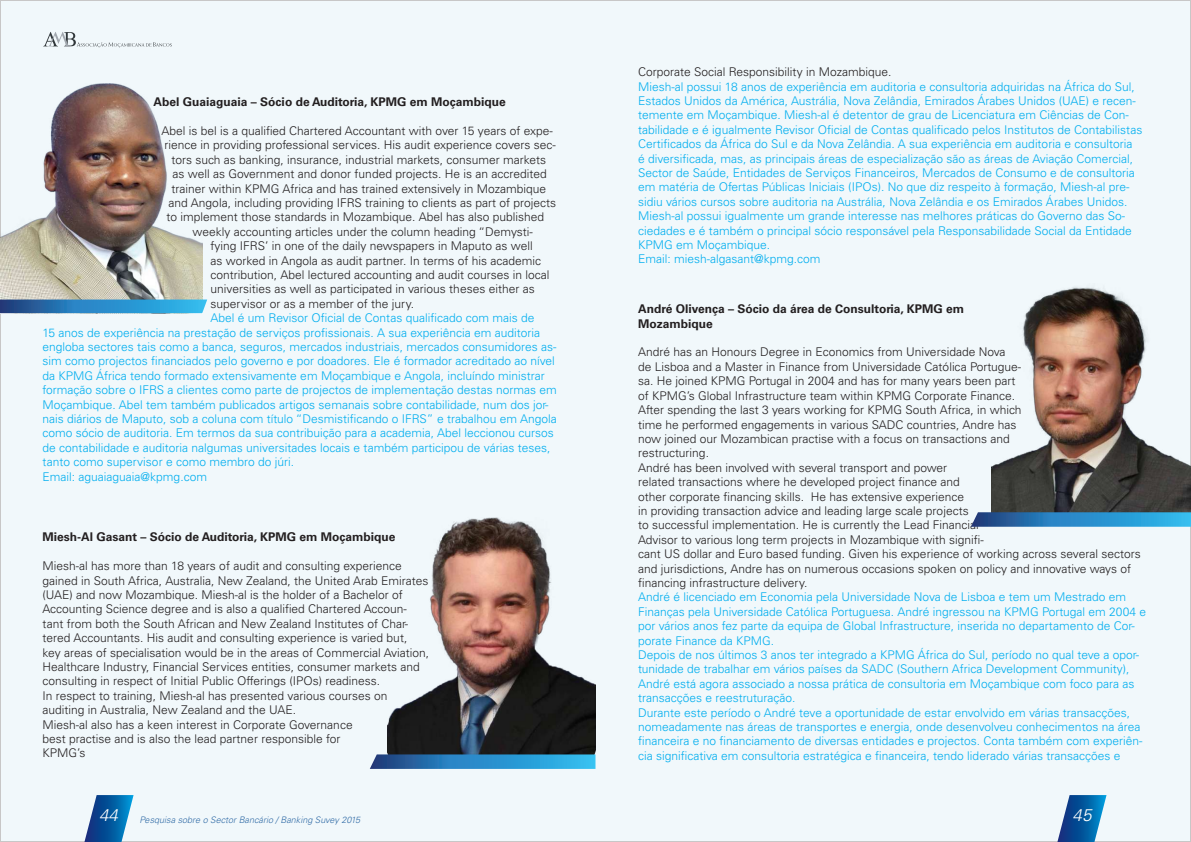
<style>
.page{position:relative;width:1191px;height:842px;background:#fff}
.page>*{position:absolute;margin:0;border:0;box-sizing:border-box;transform-origin:0 0}
.t1{font:italic 300 17px "Univers LT Std";color:#fff}
.t2{font:300 12px/14.4px "Univers LT Std";color:#00aeef}
.t3{font:300 12px/14.4px "Univers LT Std";color:#231f20}
.t4{font:700 12px/14.4px "Univers LT Std";color:#231f20}
.t5{font:italic 300 9px "Univers LT Std";color:#014790}
</style>
<div class="page">
<div style="left:0;top:0;width:1190px;height:841px;background:#f1f8fb"></div>
<img style="left:0;top:76px;width:202px;height:223px">
<svg style="left:0;top:299px;width:207px;height:14px;background:#3189c1"></svg>
<img style="left:387px;top:517px;width:208px;height:237px">
<svg style="left:370px;top:754px;width:225px;height:15px;background:#2d87c0"></svg>
<svg style="left:84px;top:795px;width:50px;height:47px"></svg>
<svg style="left:1057px;top:795px;width:49px;height:47px"></svg>
<img style="left:991px;top:284px;width:200px;height:228px">
<svg style="left:971px;top:512px;width:220px;height:15px;background:#3089c2"></svg>
<p class="t4" style="left:154px;top:95px;width:354px">Abel Guaiaguaia – Sócio de Auditoria, KPMG em Moçambique</p>
<p class="t3" style="left:162px;top:123px;width:393px">Abel is bel is a qualified Chartered Accountant with over 15 years of expe-</p>
<p class="t3" style="left:165px;top:138px;width:393px">rience in providing professional services. His audit experience covers sec-</p>
<p class="t3" style="left:172px;top:152px;width:376px">tors such as banking, insurance, industrial markets, consumer markets</p>
<p class="t3" style="left:173px;top:167px;width:376px">as well as Government and donor funded projects. He is an accredited</p>
<p class="t3" style="left:172px;top:181px;width:376px">trainer within KPMG Africa and has trained extensively in Mozambique</p>
<p class="t3" style="left:169px;top:195px;width:389px">and Angola, including providing IFRS training to clients as part of projects</p>
<p class="t3" style="left:167px;top:210px;width:379px">to implement those standards in Mozambique. Abel has also published</p>
<p class="t3" style="left:193px;top:224px;width:342px">weekly accounting articles under the column heading “Demysti-</p>
<p class="t3" style="left:211px;top:239px;width:324px">fying IFRS’ in one of the daily newspapers in Maputo as well</p>
<p class="t3" style="left:211px;top:253px;width:332px">as worked in Angola as audit partner. In terms of his academic</p>
<p class="t3" style="left:211px;top:267px;width:340px">contribution, Abel lectured accounting and audit courses in local</p>
<p class="t3" style="left:211px;top:282px;width:325px">universities as well as participated in various theses either as</p>
<p class="t3" style="left:211px;top:296px;width:205px">supervisor or as a member of the jury.</p>
<p class="t2" style="left:43px;top:311px;width:516px;text-indent:168px">Abel é um Revisor Oficial de Contas qualificado com mais de<br>15 anos de experiência na prestação de serviços profissionais. A sua experiência em auditoria engloba sectores tais como a banca, seguros, mercados industriais, mercados consumidores as&shy;sim como projectos financiados pelo governo e por doadores. Ele é formador acreditado ao nível da KPMG África tendo formado extensivamente em Moçambique e Angola, incluíndo ministrar formação sobre o IFRS a clientes como parte de projectos de implementação destas normas em Moçambique. Abel tem também publicados artigos semanais sobre contabilidade, num dos jor&shy;nais diários de Maputo, sob a coluna com título “Desmistificando o IFRS” e trabalhou em Angola como sócio de auditoria. Em termos da sua contribuição para a academia, Abel leccionou cursos de contabilidade e auditoria nalgumas universitades locais e também participou de várias teses, tanto como supervisor e como membro do júri.<br>Email: aguaiaguaia@kpmg.com</p>
<p class="t4" style="left:43px;top:530px;width:354px">Miesh-Al Gasant – Sócio de Auditoria, KPMG em Moçambique</p>
<p class="t3" style="left:43px;top:559px;width:388px">Miesh-al has more than 18 years of audit and consulting experience gained in South Africa, Australia, New Zealand, the United Arab Emirates (UAE) and now Mozambique. Miesh-al is the holder of a Bachelor of Accounting Science degree and is also a qualified Chartered Accoun&shy;tant from both the South African and New Zealand Institutes of Char&shy;tered Accountants. His audit and consulting experience is varied but,<br>key areas of specialisation would be in the areas of Commercial Aviation, Healthcare Industry, Financial Services entities, consumer markets and consulting in respect of Initial Public Offerings (IPOs) readiness.<br>In respect to training, Miesh-al has presented various courses on auditing in Australia, New Zealand and the UAE.<br>Miesh-al also has a keen interest in Corporate Governance<br>best practise and is also the lead partner responsible for<br>KPMG’s</p>
<p class="t3" style="left:638px;top:65px;width:255px">Corporate Social Responsibility in Mozambique.</p>
<p class="t2" style="left:638px;top:79px;width:506px">Miesh-al possui 18 anos de experiência em auditoria e consultoria adquiridas na África do Sul, Estados Unidos da América, Austrália, Nova Zelândia, Emirados Árabes Unidos (UAE) e recen&shy;temente em Moçambique. Miesh-al é detentor de grau de Licenciatura em Ciências de Con&shy;tabilidade e é igualmente Revisor Oficial de Contas qualificado pelos Institutos de Contabilistas Certificados da África do Sul e da Nova Zelândia. A sua experiência em auditoria e consultoria<br>é diversificada, mas, as principais áreas de especialização são as áreas de Aviação Comercial, Sector de Saúde, Entidades de Serviços Financeiros, Mercados de Consumo e de consultoria em matéria de Ofertas Públicas Iniciais (IPOs). No que diz respeito à formação, Miesh-al pre&shy;sidiu vários cursos sobre auditoria na Austrália, Nova Zelândia e os Emirados Árabes Unidos.<br>Miesh-al possui igualmente um grande interesse nas melhores práticas do Governo das So&shy;ciedades e é também o principal sócio responsável pela Responsabilidade Social da Entidade KPMG em Moçambique.<br>Email: miesh-algasant@kpmg.com</p>
<p class="t4" style="left:638px;top:302px;width:328px">André Olivença – Sócio da área de Consultoria, KPMG em<br>Mozambique</p>
<p class="t3" style="left:638px;top:345px;width:504px">André has an Honours Degree in Economics from Universidade Nova<br>de Lisboa and a Master in Finance from Universidade Católica Portugue-<br>sa. He joined KPMG Portugal in 2004 and has for many years been part<br>of KPMG’s Global Infrastructure team within KPMG Corporate Finance.<br>After spending the last 3 years working for KPMG South Africa, in which<br>time he performed engagements in various SADC countries, Andre has<br>now joined our Mozambican practise with a focus on transactions and<br>restructuring.<br>André has been involved with several transport and power<br>related transactions where he developed project finance and<br>other corporate financing skills. He has extensive experience<br>in providing transaction advice and leading large scale projects<br>to successful implementation. He is currently the Lead Financial<br>Advisor to various long term projects in Mozambique with signifi-<br>cant US dollar and Euro based funding. Given his experience of working across several sectors and jurisdictions, Andre has on numerous occasions spoken on policy and innovative ways of financing infrastructure delivery.</p>
<p class="t2" style="left:638px;top:590px;width:509px">André é licenciado em Economia pela Universidade Nova de Lisboa e tem um Mestrado em Finanças pela Universidade Católica Portuguesa. André ingressou na KPMG Portugal em 2004 e por vários anos fez parte da equipa de Global Infrastructure, inserida no departamento de Cor&shy;porate Finance da KPMG.<br>Depois de nos últimos 3 anos ter integrado a KPMG África do Sul, período no qual teve a opor&shy;tunidade de trabalhar em vários países da SADC (Southern Africa Development Community), André está agora associado a nossa prática de consultoria em Moçambique com foco para as transacções e reestruturação.<br>Durante este período o André teve a oportunidade de estar envolvido em várias transacções, nomeadamente nas áreas de transportes e energia, onde desenvolveu conhecimentos na área financeira e no financiamento de diversas entidades e projectos. Conta também com experiên&shy;cia significativa em consultoria estratégica e financeira, tendo liderado várias transacções e</p>
<h1 class="t1" style="left:99px;top:804px;width:20px">44</h1>
<h1 class="t1" style="left:1072px;top:804px;width:20px">45</h1>
<p class="t5" style="left:140px;top:814px;width:222px">Pesquisa sobre o Sector Bancário / Banking Suvey 2015</p>
</div>
